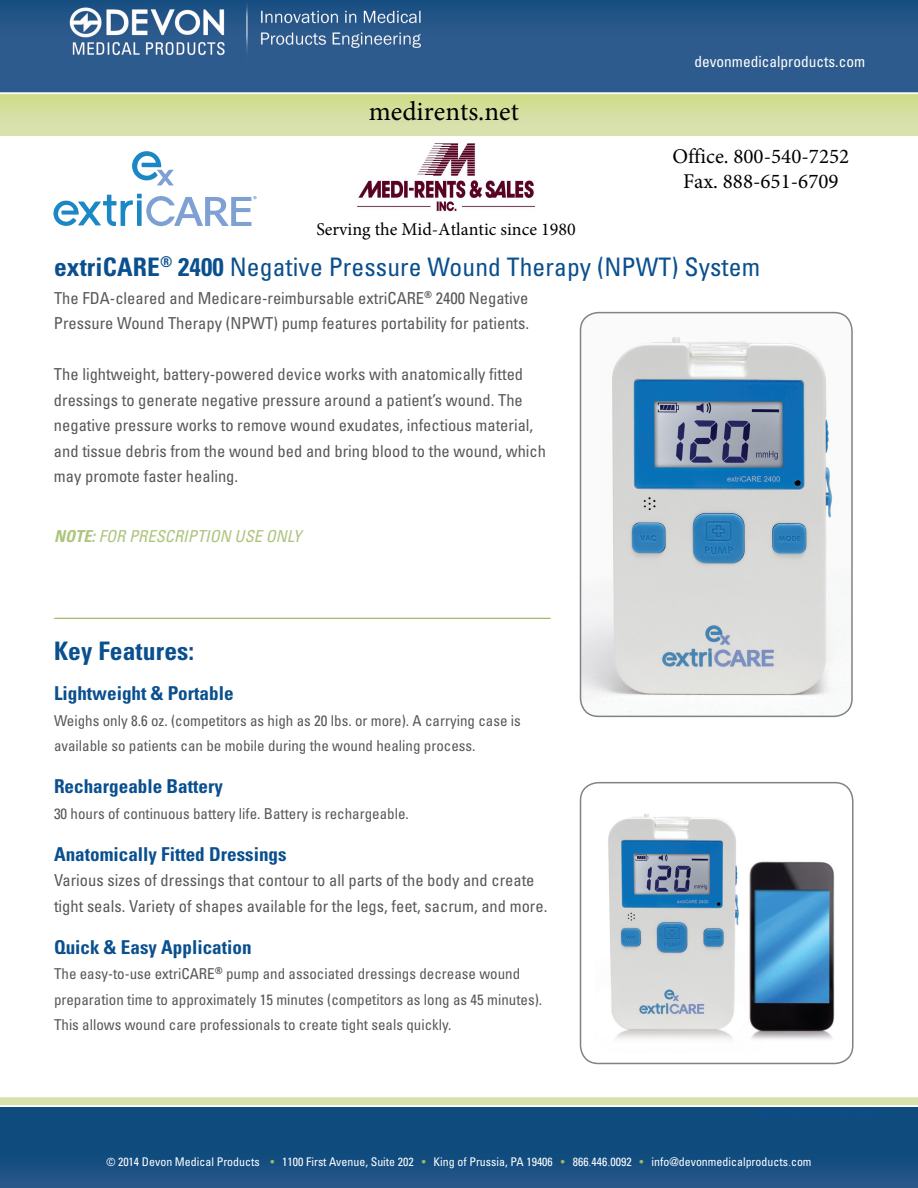
<style>
.page{position:relative;width:918px;height:1188px;background:#fff}
.page>*{position:absolute;margin:0;border:0;box-sizing:border-box;transform-origin:0 0}
.t1{font:27px "Minion Pro";color:#000}
.Product_-_Title{font:condensed 25.5px "Univers";letter-spacing:.005em;color:#0a4f8e}
.Product_-_Title-2{font:700 condensed 25.5px "Univers";letter-spacing:.005em;color:#0a4f8e}
.t2{font:21px/25px "Minion Pro";color:#000;text-align:center}
.Key_Features_Head{font:700 condensed 19.2px "Univers";color:#0a4f8e}
.t3{font:18px "Minion Pro";color:#000}
.Main_Paragraph{font:condensed 16.5px/25.5px "Univers";color:#57585a}
.Main_Paragraph-2{font:italic condensed 16.5px "Univers";color:#aec580}
.t4{font:condensed 15.3px "Univers";color:#fff}
.Main_Paragraph-3{font:condensed 15px/25.5px "Univers";color:#57585a}
.t5{font:condensed 11.85px "Univers";color:#fff}
.s1{font-weight:700}
.s2{font-size:11.25px}
.s3{color:#9cb963}
.s4{font-family:"Times New Roman";font-stretch:normal}
</style>
<div class="page">
<img style="left:0;top:0;width:918px;height:1188px">
<svg style="left:0;top:137px;width:918px;height:74px"></svg>
<hr style="left:54px;top:618px;width:496px;height:1px;background:#9cb963">
<img style="left:580px;top:313px;width:272px;height:403px">
<div style="left:580px;top:312px;width:273px;height:405px;border:2px solid #808285;border-radius:18px"></div>
<img style="left:595px;top:793px;width:252px;height:260px">
<div style="left:580px;top:782px;width:274px;height:282px;border:2px solid #808285;border-radius:18px"></div>
<svg style="left:132px;top:151px;width:42px;height:35px"></svg>
<svg style="left:53px;top:194px;width:204px;height:32px"></svg>
<img style="left:344px;top:136px;width:203px;height:95px">
<h1 class="t1" style="left:369px;top:93px;width:152px">medirents.net</h1>
<p class="t3" style="left:316px;top:218px;width:261px">Serving the Mid-Atlantic since 1980</p>
<p class="t4" style="left:694px;top:51px;width:172px">devonmedicalproducts.com</p>
<p class="t2" style="left:672px;top:144px;width:178px">Office. 800-540-7252<br>Fax. 888-651-6709</p>
<p class="Product_-_Title" style="left:54px;top:250px;width:708px"><span class="s1">extriCARE</span><sup>®</sup> <span class="s1">2400</span> Negative Pressure Wound Therapy (NPWT) System</p>
<p class="Main_Paragraph" style="left:54px;top:285px;width:477px">The FDA-cleared and Medicare-reimbursable extriCARE<sup>®</sup> 2400 Negative<br>Pressure Wound Therapy (NPWT) pump features portability for patients.</p>
<p class="Main_Paragraph" style="left:54px;top:361px;width:494px">The lightweight, battery-powered device works with anatomically fitted dressings to generate negative pressure around a patient’s wound. The negative pressure works to remove wound exudates, infectious material, and tissue debris from the wound bed and bring blood to the wound, which may promote faster healing.</p>
<p class="Main_Paragraph-2" style="left:54px;top:526px;width:253px"><span class="s1">NOTE:</span>FOR PRESCRIPTION USE ONLY</p>
<p class="Product_-_Title-2" style="left:54px;top:635px;width:142px">Key Features:</p>
<p class="Key_Features_Head" style="left:54px;top:682px;width:181px">Lightweight &amp; Portable</p>
<p class="Main_Paragraph-3" style="left:54px;top:707px;width:468px">Weighs only 8.6 oz. (competitors as high as 20 lbs. or more). A carrying case is available so patients can be mobile during the wound healing process.</p>
<p class="Key_Features_Head" style="left:54px;top:775px;width:170px">Rechargeable Battery</p>
<p class="Main_Paragraph-3" style="left:54px;top:800px;width:356px">30 hours of continuous battery life. Battery is rechargeable.</p>
<p class="Key_Features_Head" style="left:54px;top:842px;width:234px">Anatomically Fitted Dressings</p>
<p class="Main_Paragraph" style="left:54px;top:867px;width:495px">Various sizes of dressings that contour to all parts of the body and create tight seals. Variety of shapes available for the legs, feet, sacrum, and more.</p>
<p class="Key_Features_Head" style="left:54px;top:935px;width:199px">Quick &amp; Easy Application</p>
<p class="Main_Paragraph-3" style="left:54px;top:961px;width:490px">The easy-to-use extriCARE<sup>®</sup> pump and associated dressings decrease wound preparation time to approximately 15 minutes (competitors as long as 45 minutes).<br>This allows wound care professionals to create tight seals quickly.</p>
<p class="t5" style="left:106px;top:1154px;width:707px"><span class="s2">©</span> 2014 Devon Medical Products <span class="s3">•</span> 1100 First Avenue, Suite 202 <span class="s3">•</span> King of Prussia, PA 19406 <span class="s3">•</span> 866<span class="s4">.</span>446<span class="s4">.</span>0092 <span class="s3">•</span> info@devonmedicalproducts<span class="s4">.</span>com</p>
</div>
